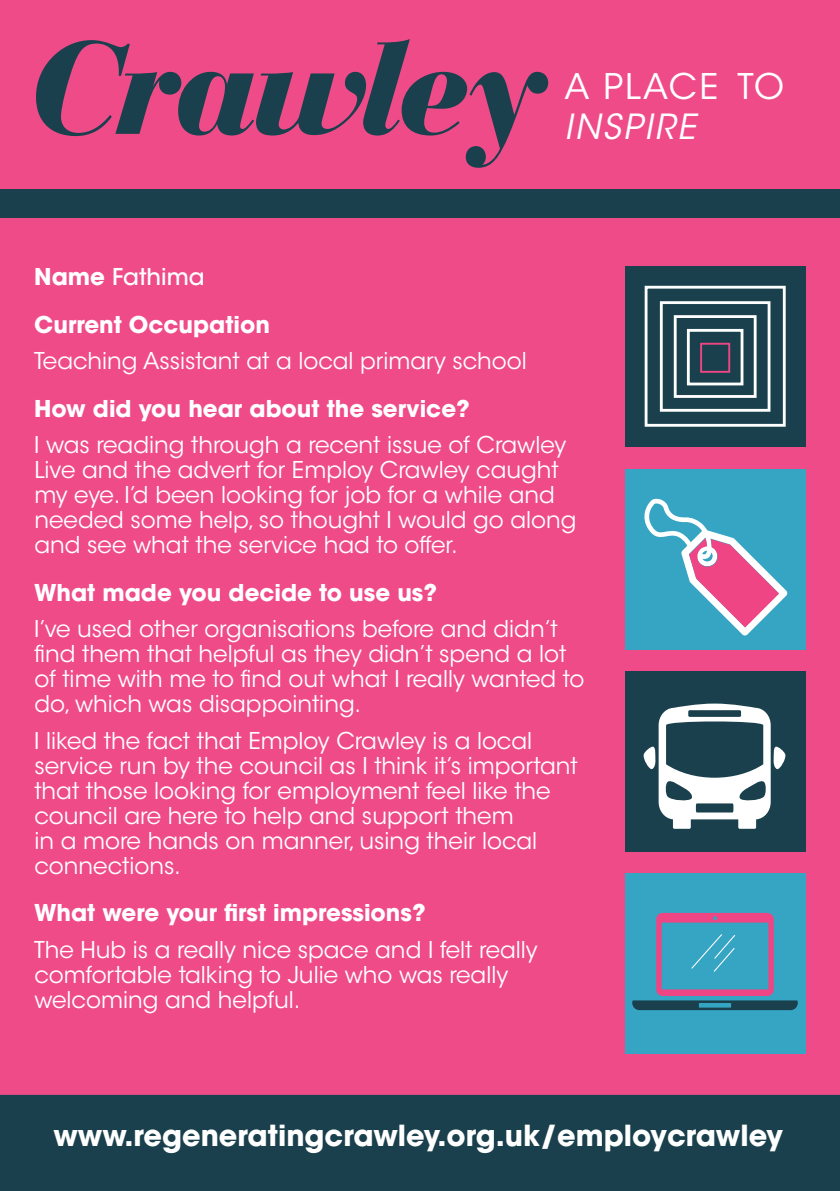
<style>
.page{position:relative;width:840px;height:1191px;background:#fff}
.page>*{position:absolute;margin:0;border:0;box-sizing:border-box;transform-origin:0 0}
.t1{font:35.2px "ITC Avant Garde Std";letter-spacing:.065em;color:#fff}
.t2{font:italic 34.4px "ITC Avant Garde Std";letter-spacing:.065em;color:#fff}
.t3{font:700 28.8px "ITC Avant Garde Std";color:#fff}
.t4{font:23px/25px "ITC Avant Garde Std";color:#fff}
.t5{font:700 23px "ITC Avant Garde Std";color:#fff}
.t6{font:500 23px "ITC Avant Garde Std";color:#fff}
.s1{font-weight:700}
</style>
<div class="page">
<div style="left:0;top:0;width:839px;height:1191px;background:#ef4b89"></div>
<svg style="left:36px;top:39px;width:512px;height:129px"></svg>
<div style="left:624px;top:469px;width:181px;height:180px;background:#36a5c4"></div>
<svg style="left:644px;top:498px;width:143px;height:138px"></svg>
<div style="left:625px;top:873px;width:180px;height:180px;background:#36a5c4"></div>
<svg style="left:632px;top:913px;width:165px;height:97px"></svg>
<div style="left:624px;top:266px;width:181px;height:180px;background:#19404c"></div>
<div style="left:644px;top:286px;width:141px;height:141px;border:3px solid #fff"></div>
<div style="left:659px;top:301px;width:111px;height:111px;border:3px solid #fff"></div>
<div style="left:673px;top:315px;width:83px;height:83px;border:3px solid #fff"></div>
<div style="left:686px;top:329px;width:57px;height:56px;border:3px solid #fff"></div>
<div style="left:699px;top:343px;width:30px;height:30px;border:2px solid #ef4585"></div>
<div style="left:624px;top:671px;width:181px;height:180px;background:#19404c"></div>
<svg style="left:643px;top:703px;width:142px;height:125px"></svg>
<div style="left:0;top:190px;width:839px;height:28px;background:#19404c"></div>
<div style="left:0;top:1094px;width:839px;height:97px;background:#19404c"></div>
<p class="t1" style="left:564px;top:65px;width:221px">A PLACE TO</p>
<p class="t2" style="left:564px;top:105px;width:133px">INSPIRE</p>
<p class="t6" style="left:34px;top:262px;width:172px"><span class="s1">Name</span> Fathima</p>
<p class="t5" style="left:34px;top:309px;width:237px">Current Occupation</p>
<p class="t4" style="left:34px;top:348px;width:493px">Teaching Assistant at a local primary school</p>
<p class="t5" style="left:34px;top:393px;width:437px">How did you hear about the service?</p>
<p class="t4" style="left:34px;top:432px;width:543px">I was reading through a recent issue of Crawley Live and the advert for Employ Crawley caught my eye. I’d been looking for job for a while and needed some help, so thought I would go along and see what the service had to offer.</p>
<p class="t5" style="left:34px;top:577px;width:404px">What made you decide to use us?</p>
<p class="t4" style="left:34px;top:616px;width:551px">I’ve used other organisations before and didn’t find them that helpful as they didn’t spend a lot of time with me to find out what I really wanted to do, which was disappointing.</p>
<p class="t4" style="left:34px;top:728px;width:544px">I liked the fact that Employ Crawley is a local service run by the council as I think it’s important that those looking for employment feel like the council are here to help and support them<br>in a more hands on manner, using their local connections.</p>
<p class="t5" style="left:34px;top:898px;width:392px">What were your first impressions?</p>
<p class="t4" style="left:34px;top:937px;width:504px">The Hub is a really nice space and I felt really comfortable talking to Julie who was really welcoming and helpful.</p>
<p class="t3" style="left:53px;top:1117px;width:730px">www.regeneratingcrawley.org.uk/employcrawley</p>
</div>
